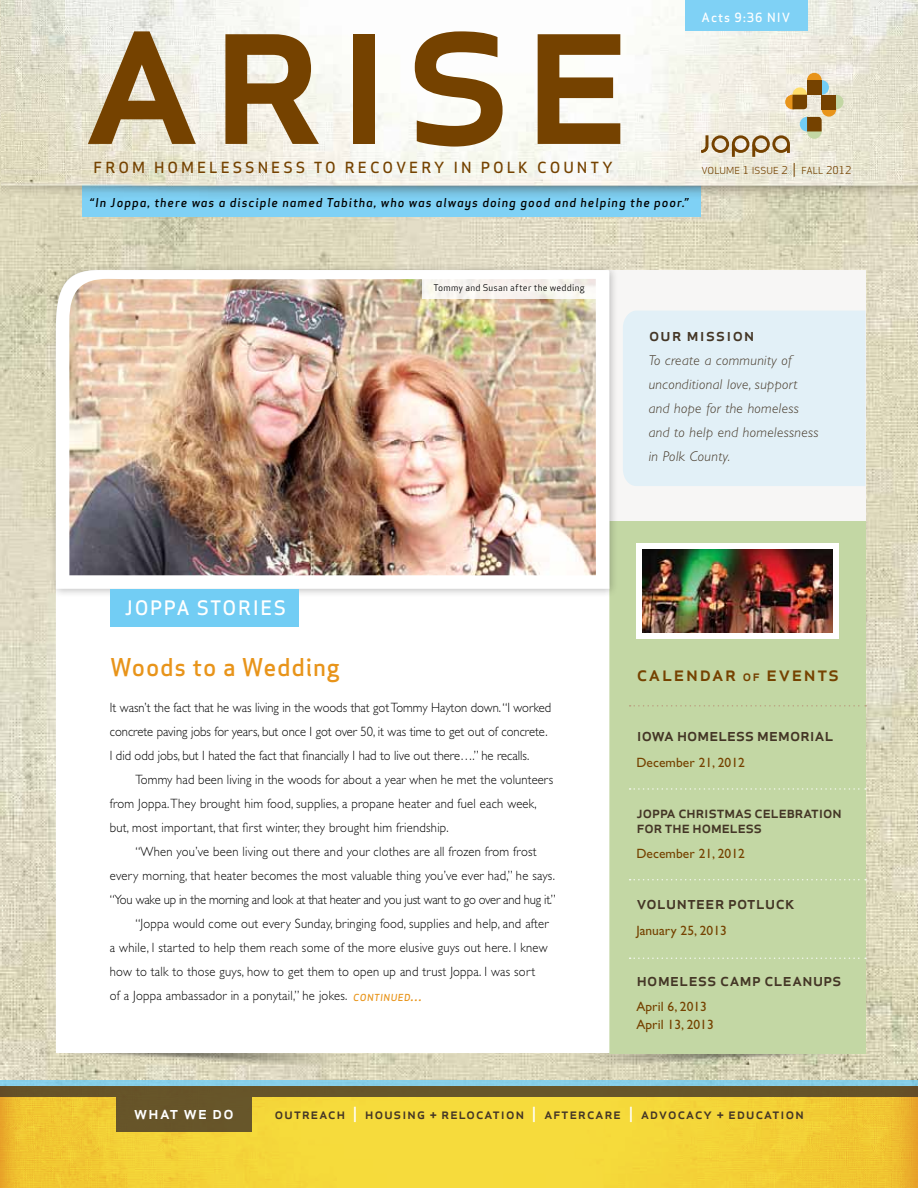
<style>
.page{position:relative;width:918px;height:1188px;background:#fff}
.page>*{position:absolute;margin:0;border:0;box-sizing:border-box;transform-origin:0 0}
.t1{font:219.45px "Apex Sans H Medium Caps";letter-spacing:.01em;color:#754200}
.t2{font:500 24px "Apex Sans H";letter-spacing:.035em;color:#e8941a}
.t3{font:21px "Apex Sans H Medium Caps";letter-spacing:.05em;color:#754200}
.t4{font:500 19.5px "Apex Sans H";letter-spacing:.08em;color:#fff}
.t5{font:18px "Apex Sans H Medium Caps";letter-spacing:-.01em;color:#443626}
.t6{font:18px "Apex Sans H Medium Caps";letter-spacing:-.03em;color:#443626}
.t7{font:18px "Apex Sans H Medium Caps";letter-spacing:.035em;color:#443626}
.t8{font:18px "Apex Sans H Medium Caps";letter-spacing:.035em;color:#fff}
.t9{font:16.5px/15px "Apex Sans H Medium Caps";letter-spacing:-.04em;color:#443626}
.t10{font:15px "Apex Sans H Medium Caps";letter-spacing:.035em;color:#443626}
.t11{font:15px "Apex Sans H Medium Caps";letter-spacing:.2em;color:#754200}
.t12{font:italic 300 14.25px/24px "Gill Sans";letter-spacing:.025em;color:#443626}
.t13{font:300 13.5px/24px "Gill Sans";letter-spacing:.02em;color:#000;scale:.93 1}
.t14{font:300 13.5px/24px "Gill Sans";color:#000;scale:.93 1}
.t15{font:300 13.5px "Gill Sans";letter-spacing:-.015em;color:#000;scale:.93 1}
.t16{font:13.5px/18px "Gill Sans";letter-spacing:.005em;color:#754200}
.t17{font:500 12.3px "Apex Sans H";letter-spacing:.08em;color:#fff}
.t18{font:italic 500 12px "Apex Sans H";letter-spacing:.08em;color:#000}
.t19{font:9.45px "Apex Sans H";color:#754200}
.t20{font:italic 500 9.45px "Apex Sans H";letter-spacing:.05em;color:#e8941a}
.t21{font:9px "Apex Sans H";letter-spacing:.025em;color:#000}
.s1{font-size:10.5px}
.s2{font-size:13.5px}
.s3{font-size:15px}
.s4{color:#fff}
</style>
<div class="page">
<img style="left:0;top:0;width:918px;height:1080px">
<img style="left:56px;top:1039px;width:819px;height:37px">
<div style="left:82px;top:173px;width:619px;height:44px;background:#7fd1f5"></div>
<div style="left:0;top:1080px;width:918px;height:7px;background:#87cfe8"></div>
<img style="left:0;top:1097px;width:918px;height:91px">
<img style="left:1px;top:0;width:917px;height:198px">
<div style="left:609px;top:513px;width:257px;height:540px;background:#c3d7a4"></div>
<div style="left:596px;top:270px;width:270px;height:250px;background:#f7f6f5"></div>
<div style="left:623px;top:311px;width:243px;height:175px;background:#e2f0f7"></div>
<svg style="left:56px;top:598px;width:553px;height:455px"></svg>
<div style="left:636px;top:543px;width:203px;height:95px;background:#fff"></div>
<img style="left:643px;top:549px;width:190px;height:83px">
<div style="left:49px;top:263px;width:570px;height:335px;background:#000;opacity:.25"></div>
<svg style="left:56px;top:270px;width:553px;height:319px"></svg>
<img style="left:69px;top:279px;width:527px;height:296px">
<div style="left:110px;top:589px;width:189px;height:38px;background:#72cdf4"></div>
<svg style="left:630px;top:879px;width:236px;height:1px"></svg>
<svg style="left:630px;top:788px;width:236px;height:2px"></svg>
<svg style="left:630px;top:705px;width:236px;height:2px"></svg>
<svg style="left:630px;top:958px;width:236px;height:1px"></svg>
<div style="left:0;top:1087px;width:918px;height:10px;background:#675529"></div>
<div style="left:116px;top:1097px;width:136px;height:34px;background:#675529"></div>
<div style="left:422px;top:278px;width:174px;height:21px;background:#f8f4ef"></div>
<div style="left:807px;top:73px;width:15px;height:14px;background:#e8941a;border-radius:50%"></div>
<div style="left:814px;top:80px;width:15px;height:15px;background:#72cdf4;border-radius:50%"></div>
<div style="left:829px;top:95px;width:15px;height:14px;background:#c3d7a4;border-radius:50%"></div>
<svg style="left:822px;top:102px;width:14px;height:15px"></svg>
<svg style="left:807px;top:124px;width:15px;height:15px"></svg>
<div style="left:807px;top:80px;width:15px;height:15px;background:#754200"></div>
<div style="left:822px;top:95px;width:14px;height:14px;background:#754200"></div>
<div style="left:785px;top:95px;width:15px;height:14px;background:#e8941a;border-radius:50%"></div>
<svg style="left:792px;top:87px;width:15px;height:15px"></svg>
<div style="left:800px;top:117px;width:14px;height:14px;background:#72cdf4;border-radius:50%"></div>
<svg style="left:699px;top:134px;width:91px;height:23px;background:#c8b699"></svg>
<svg style="left:792px;top:95px;width:15px;height:14px"></svg>
<svg style="left:807px;top:117px;width:15px;height:14px"></svg>
<div style="left:685px;top:0;width:122px;height:30px;background:#7fd1f5"></div>
<h1 class="t1" style="left:79px;top:-78px;width:558px">arise</h1>
<p class="t11" style="left:94px;top:157px;width:521px">FROM HOMELESSNESS TO RECOVERY IN POLK COUNTY</p>
<p class="t18" style="left:90px;top:195px;width:600px">“In Joppa, there was a disciple named Tabitha, who was always doing good and helping the poor.”</p>
<p class="t17" style="left:702px;top:10px;width:90px">Acts 9:36 NIV</p>
<p class="t19" style="left:702px;top:164px;width:151px">VOLUME <span class="s1">1</span> ISSUE <span class="s1">2</span> <span class="s2">|</span> FALL <span class="s1">2012</span></p>
<p class="t21" style="left:434px;top:282px;width:153px">Tommy and Susan after the wedding</p>
<h3 class="t4" style="left:125px;top:596px;width:163px">JOPPA STORIES</h3>
<h2 class="t2" style="left:110px;top:651px;width:231px">Woods to a Wedding</h2>
<p class="t14" style="left:110px;top:696px;width:476px">It wasn’t the fact that he was living in the woods that got Tommy Hayton down. “I worked concrete paving jobs for years, but once I got over 50, it was time to get out of concrete.<br>I did odd jobs, but I hated the fact that financially I had to live out there….” he recalls.</p>
<p class="t13" style="left:110px;top:768px;width:478px;text-indent:25px">Tommy had been living in the woods for about a year when he met the volunteers from Joppa. They brought him food, supplies, a propane heater and fuel each week, but, most important, that first winter, they brought him friendship.</p>
<p class="t13" style="left:135px;top:840px;width:433px">“When you’ve been living out there and your clothes are all frozen from frost</p>
<p class="t13" style="left:110px;top:864px;width:480px">every morning, that heater becomes the most valuable thing you’ve ever had,” he says.</p>
<p class="t15" style="left:110px;top:892px;width:481px">“You wake up in the morning and look at that heater and you just want to go over and hug it.”</p>
<p class="t13" style="left:135px;top:912px;width:446px">“Joppa would come out every Sunday, bringing food, supplies and help, and after</p>
<p class="t13" style="left:110px;top:936px;width:472px">a while, I started to help them reach some of the more elusive guys out here. I knew</p>
<p class="t13" style="left:110px;top:960px;width:459px">how to talk to those guys, how to get them to open up and trust Joppa. I was sort</p>
<p class="t13" style="left:110px;top:984px;width:257px">of a Joppa ambassador in a ponytail,” he jokes.</p>
<p class="t20" style="left:353px;top:991px;width:70px">CONTINUED<span class="s2">...</span></p>
<h3 class="t7" style="left:649px;top:323px;width:107px">our mission</h3>
<p class="t12" style="left:649px;top:349px;width:171px">To create a community of unconditional love, support and hope for the homeless and to help end homelessness in Polk County.</p>
<h3 class="t3" style="left:636px;top:660px;width:204px">calendar <span class="s3">of</span> events</h3>
<h3 class="t6" style="left:636px;top:723px;width:199px">iowa homeless memorial</h3>
<p class="t16" style="left:636px;top:753px;width:110px">December 21, 2012</p>
<p class="t9" style="left:636px;top:804px;width:207px">joppa christmas celebration for the homeless</p>
<p class="t16" style="left:636px;top:845px;width:110px">December 21, 2012</p>
<h3 class="t5" style="left:636px;top:891px;width:160px">volunteer potluck</h3>
<p class="t16" style="left:636px;top:921px;width:92px">January 25, 2013</p>
<h3 class="t5" style="left:636px;top:968px;width:207px">homeless camp cleanups</h3>
<p class="t16" style="left:636px;top:998px;width:79px">April 6, 2013<br>April 13, 2013</p>
<h3 class="t8" style="left:134px;top:1100px;width:102px">what we do</h3>
<p class="t10" style="left:275px;top:1104px;width:531px">outreach <span class="s4">|</span> housing + relocation <span class="s4">|</span> aftercare <span class="s4">|</span> advocacy + education</p>
</div>
